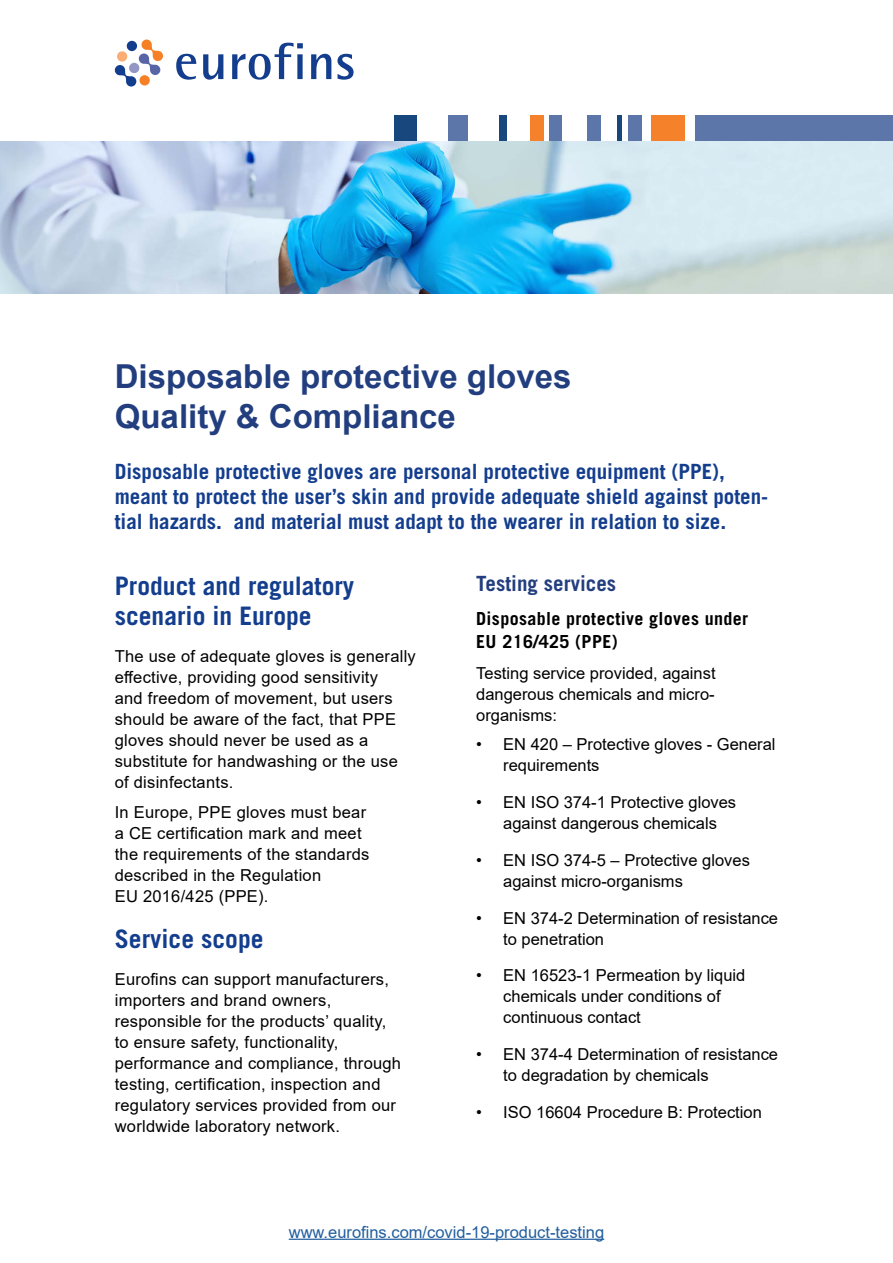
<style>
.page{position:relative;width:893px;height:1263px;background:#fff}
.page>*{position:absolute;margin:0;border:0;box-sizing:border-box;transform-origin:0 0}
.t1{font:700 33px/40.5px "Arial";color:#223e7e}
.t2{font:700 25.5px/30.6px "Trade Gothic LT Std";color:#133d8d}
.t3{font:700 21px/25.2px "Trade Gothic LT Std";color:#133d8d}
.t4{font:700 21px "Trade Gothic LT Std";color:#223e7e}
.t5{font:700 18px/22.5px "Trade Gothic LT Std";letter-spacing:.02em;color:#000}
.t6{font:16.5px/21px "Arial";letter-spacing:.015em;color:#000}
.t7{font:16.5px "Arial";color:#215e9e}
</style>
<div class="page">
<div style="left:695px;top:115px;width:198px;height:26px;background:#5c76aa"></div>
<div style="left:394px;top:115px;width:23px;height:26px;background:#17477c"></div>
<div style="left:448px;top:115px;width:20px;height:26px;background:#5c76aa"></div>
<div style="left:499px;top:115px;width:8px;height:26px;background:#17477c"></div>
<div style="left:530px;top:115px;width:14px;height:26px;background:#f5812b"></div>
<div style="left:549px;top:115px;width:13px;height:26px;background:#5c76aa"></div>
<div style="left:588px;top:115px;width:13px;height:26px;background:#5c76aa"></div>
<div style="left:617px;top:115px;width:5px;height:26px;background:#17477c"></div>
<div style="left:628px;top:115px;width:14px;height:26px;background:#5c76aa"></div>
<div style="left:651px;top:115px;width:34px;height:26px;background:#f5812b"></div>
<img style="left:0;top:141px;width:893px;height:153px">
<svg style="left:115px;top:40px;width:48px;height:47px"></svg>
<div style="left:139px;top:75px;width:11px;height:10px;background:#f58025;border-radius:50%"></div>
<div style="left:117px;top:51px;width:10px;height:11px;background:#faae75;border-radius:50%"></div>
<div style="left:127px;top:41px;width:10px;height:10px;background:#133d8d;border-radius:50%"></div>
<svg style="left:176px;top:54px;width:20px;height:26px"></svg>
<svg style="left:203px;top:54px;width:20px;height:26px"></svg>
<svg style="left:232px;top:43px;width:71px;height:37px"></svg>
<svg style="left:311px;top:54px;width:20px;height:25px"></svg>
<svg style="left:337px;top:54px;width:17px;height:26px"></svg>
<hr style="left:289px;top:1238px;width:315px;height:2px;background:#215e9e">
<h1 class="t1" style="left:115px;top:356px;width:458px">Disposable protective gloves<br>Quality &amp; Compliance</h1>
<p class="t3" style="left:115px;top:458px;width:655px">Disposable protective gloves are personal protective equipment (PPE), meant to protect the user’s skin and provide adequate shield against poten&shy;tial hazards. and material must adapt to the wearer in relation to size.</p>
<h2 class="t2" style="left:115px;top:570px;width:241px">Product and regulatory scenario in Europe</h2>
<p class="t6" style="left:115px;top:646px;width:303px">The use of adequate gloves is generally effective, providing good sensitivity<br>and freedom of movement, but users should be aware of the fact, that PPE gloves should never be used as a substitute for handwashing or the use of disinfectants.</p>
<p class="t6" style="left:115px;top:801px;width:256px">In Europe, PPE gloves must bear a CE certification mark and meet the requirements of the standards described in the Regulation<br>EU 2016/425 (PPE).</p>
<h2 class="t2" style="left:115px;top:923px;width:150px">Service scope</h2>
<p class="t6" style="left:115px;top:968px;width:288px">Eurofins can support manufacturers, importers and brand owners, responsible for the products’ quality, to ensure safety, functionality, performance and compliance, through testing, certification, inspection and regulatory services provided from our worldwide laboratory network.</p>
<p class="t4" style="left:476px;top:571px;width:141px">Testing services</p>
<p class="t5" style="left:476px;top:607px;width:273px">Disposable protective gloves under<br>EU 216/425 (PPE)</p>
<p class="t6" style="left:476px;top:662px;width:241px;text-align:justify">Testing service provided, against dangerous chemicals and micro&shy;organisms:</p>
<p class="t6" style="left:503px;top:734px;width:274px;text-indent:-27px">• EN 420 – Protective gloves - General requirements</p>
<p class="t6" style="left:476px;top:792px;width:261px;text-align:center">• EN ISO 374-1 Protective gloves against dangerous chemicals</p>
<p class="t6" style="left:503px;top:849px;width:248px;text-indent:-27px">• EN ISO 374-5 – Protective gloves against micro-organisms</p>
<p class="t6" style="left:503px;top:907px;width:276px;text-indent:-27px">• EN 374-2 Determination of resistance to penetration</p>
<p class="t6" style="left:503px;top:965px;width:244px;text-indent:-27px">• EN 16523-1 Permeation by liquid chemicals under conditions of continuous contact</p>
<p class="t6" style="left:503px;top:1044px;width:276px;text-indent:-27px">• EN 374-4 Determination of resistance to degradation by chemicals</p>
<p class="t6" style="left:476px;top:1101px;width:287px">• ISO 16604 Procedure B: Protection</p>
<p class="t7" style="left:289px;top:1220px;width:317px">www.eurofins.com/covid-19-product-testing</p>
</div>
